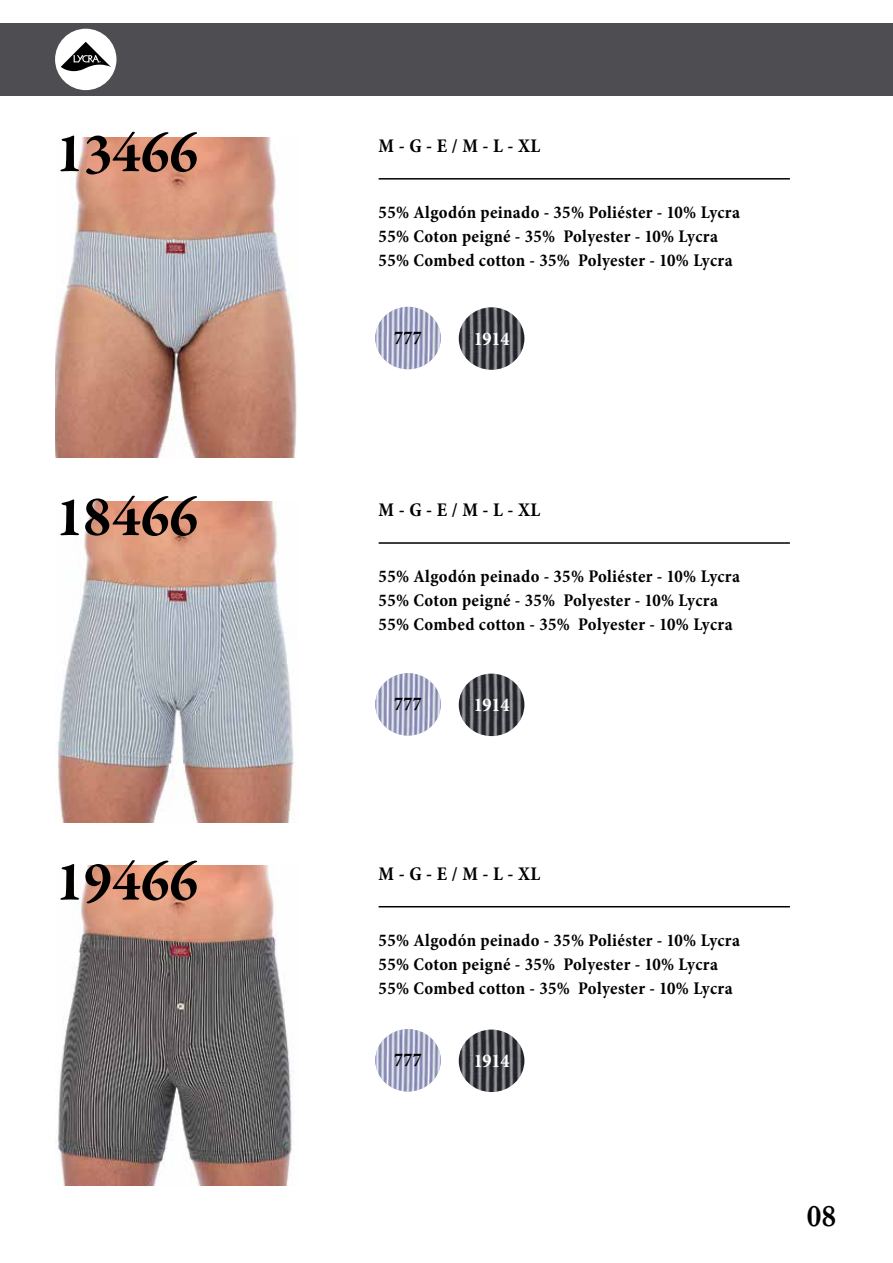
<style>
.page{position:relative;width:893px;height:1263px;background:#fff}
.page>*{position:absolute;margin:0;border:0;box-sizing:border-box;transform-origin:0 0}
.t1{font:700 57px "Garamond Premr Pro";color:#000}
.t2{font:700 31.5px "Garamond";color:#000}
.t3{font:700 condensed 19.5px "Minion Pro";letter-spacing:.02em;color:#000}
.t4{font:700 condensed 19.5px "Minion Pro";letter-spacing:-.01em;color:#fff}
.t5{font:700 condensed 18px/24px "Minion Pro";letter-spacing:.015em;color:#000}
</style>
<div class="page">
<img style="left:55px;top:137px;width:242px;height:320px">
<img style="left:57px;top:502px;width:239px;height:320px">
<img style="left:57px;top:865px;width:235px;height:321px">
<img style="left:375px;top:307px;width:66px;height:62px">
<img style="left:459px;top:307px;width:65px;height:63px">
<img style="left:375px;top:673px;width:66px;height:62px">
<img style="left:459px;top:674px;width:65px;height:62px">
<img style="left:375px;top:1029px;width:66px;height:62px">
<img style="left:459px;top:1029px;width:65px;height:63px">
<hr style="left:379px;top:178px;width:411px;height:2px;background:#000">
<hr style="left:379px;top:542px;width:411px;height:2px;background:#000">
<hr style="left:379px;top:906px;width:411px;height:1px;background:#000">
<hr style="left:0;top:23px;width:3px;height:73px;background:#4e4d52">
<div style="left:3px;top:23px;width:890px;height:73px;background:#4e4d52"></div>
<div style="left:55px;top:29px;width:61px;height:61px;background:#fff;border-radius:50%"></div>
<svg style="left:61px;top:42px;width:50px;height:29px"></svg>
<h1 class="t1" style="left:55px;top:118px;width:145px">13466</h1>
<h1 class="t1" style="left:55px;top:482px;width:145px">18466</h1>
<h1 class="t1" style="left:55px;top:846px;width:145px">19466</h1>
<p class="t3" style="left:379px;top:132px;width:163px">M - G - E / M - L - XL</p>
<p class="t5" style="left:379px;top:200px;width:363px">55% Algodón peinado - 35% Poliéster - 10% Lycra<br>55% Coton peigné - 35% Polyester - 10% Lycra<br>55% Combed cotton - 35% Polyester - 10% Lycra</p>
<p class="t3" style="left:394px;top:324px;width:30px">777</p>
<p class="t4" style="left:474px;top:325px;width:37px">1914</p>
<p class="t3" style="left:379px;top:496px;width:163px">M - G - E / M - L - XL</p>
<p class="t5" style="left:379px;top:564px;width:363px">55% Algodón peinado - 35% Poliéster - 10% Lycra<br>55% Coton peigné - 35% Polyester - 10% Lycra<br>55% Combed cotton - 35% Polyester - 10% Lycra</p>
<p class="t3" style="left:394px;top:691px;width:30px">777</p>
<p class="t4" style="left:474px;top:691px;width:37px">1914</p>
<p class="t3" style="left:379px;top:860px;width:163px">M - G - E / M - L - XL</p>
<p class="t5" style="left:379px;top:928px;width:363px">55% Algodón peinado - 35% Poliéster - 10% Lycra<br>55% Coton peigné - 35% Polyester - 10% Lycra<br>55% Combed cotton - 35% Polyester - 10% Lycra</p>
<p class="t3" style="left:394px;top:1047px;width:30px">777</p>
<p class="t4" style="left:474px;top:1047px;width:37px">1914</p>
<h2 class="t2" style="left:807px;top:1197px;width:31px">08</h2>
</div>
